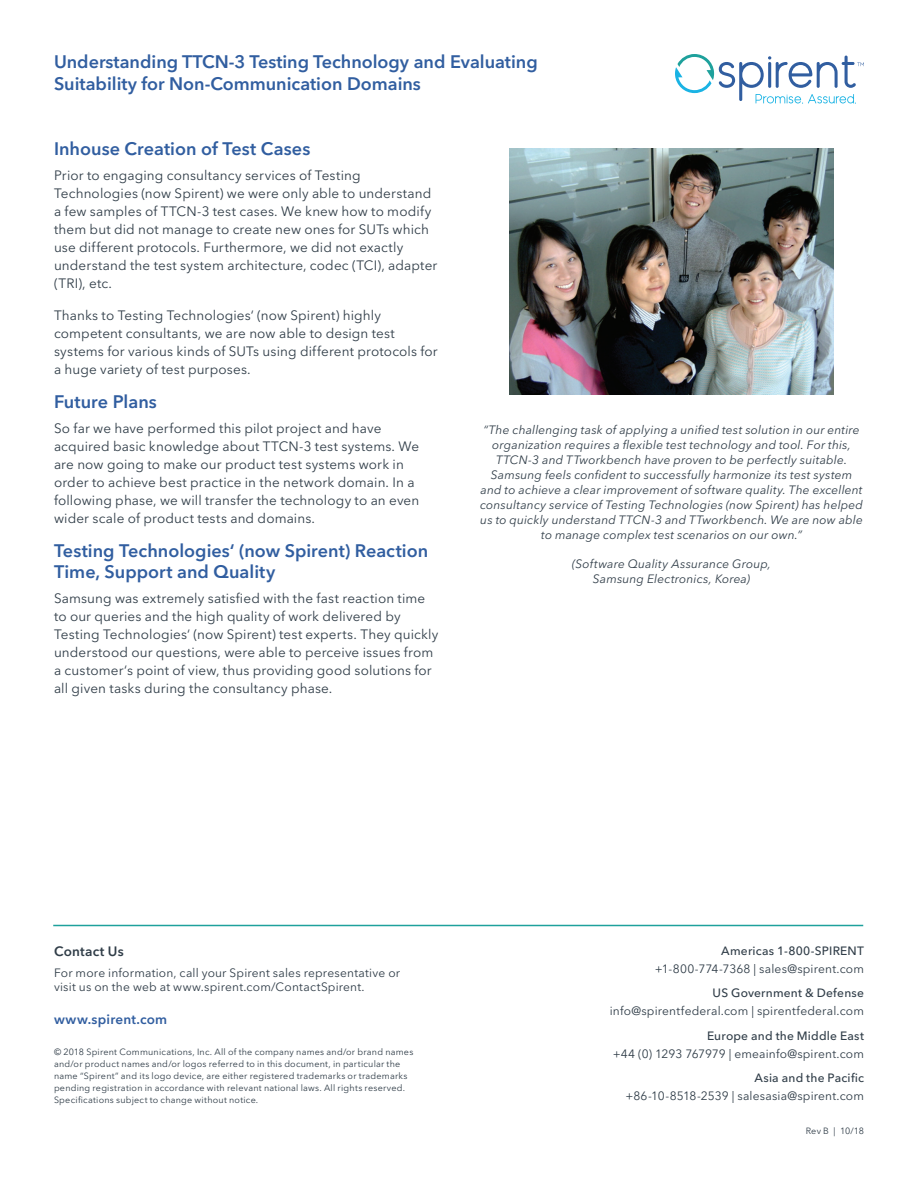
<style>
.page{position:relative;width:918px;height:1188px;background:#fff}
.page>*{position:absolute;margin:0;border:0;box-sizing:border-box;transform-origin:0 0}
.t1{font:600 18px/22.5px "Avenir Next LT Pro";color:#315ea0}
.t2{font:13.5px/18px "Avenir Next LT Pro";letter-spacing:.01em;color:#303d48}
.t3{font:600 13.5px "Avenir Next LT Pro";letter-spacing:.015em;color:#315ea0}
.t4{font:600 13.5px "Avenir Next LT Pro";letter-spacing:.015em;color:#303d48}
.t5{font:italic 12px/15px "Avenir Next LT Pro";letter-spacing:.015em;color:#303d48;text-align:center}
.t6{font:12px/14.4px "Avenir Next LT Pro";letter-spacing:.015em;color:#303d48}
.t7{font:500 12px "Avenir Next LT Pro";letter-spacing:.015em;color:#303d48}
.t8{font:9px/12px "Avenir Next LT Pro";letter-spacing:.025em;color:#303d48}
</style>
<div class="page">
<svg style="left:675px;top:54px;width:189px;height:50px"></svg>
<hr style="left:53px;top:925px;width:810px;height:1px;background:#1ea19c">
<img style="left:510px;top:148px;width:324px;height:246px">
<h1 class="t1" style="left:54px;top:50px;width:485px">Understanding TTCN-3 Testing Technology and Evaluating<br>Suitability for Non-Communication Domains</h1>
<h1 class="t1" style="left:54px;top:138px;width:258px">Inhouse Creation of Test Cases</h1>
<p class="t2" style="left:54px;top:166px;width:385px">Prior to engaging consultancy services of Testing Technologies (now Spirent) we were only able to understand a few samples of TTCN-3 test cases. We knew how to modify them but did not manage to create new ones for SUTs which use different protocols. Furthermore, we did not exactly understand the test system architecture, codec (TCI), adapter (TRI), etc.</p>
<p class="t2" style="left:54px;top:306px;width:385px">Thanks to Testing Technologies‘ (now Spirent) highly competent consultants, we are now able to design test systems for various kinds of SUTs using different protocols for a huge variety of test purposes.</p>
<h1 class="t1" style="left:54px;top:391px;width:104px">Future Plans</h1>
<p class="t2" style="left:54px;top:419px;width:367px">So far we have performed this pilot project and have acquired basic knowledge about TTCN-3 test systems. We are now going to make our product test systems work in order to achieve best practice in the network domain. In a following phase, we will transfer the technology to an even wider scale of product tests and domains.</p>
<h1 class="t1" style="left:54px;top:541px;width:376px;line-height:21px">Testing Technologies‘ (now Spirent) Reaction<br>Time, Support and Quality</h1>
<p class="t2" style="left:54px;top:589px;width:386px">Samsung was extremely satisfied with the fast reaction time to our queries and the high quality of work delivered by Testing Technologies‘ (now Spirent) test experts. They quickly understood our questions, were able to perceive issues from a customer‘s point of view, thus providing good solutions for all given tasks during the consultancy phase.</p>
<p class="t5" style="left:480px;top:423px;width:384px">“The challenging task of applying a unified test solution in our entire organization requires a flexible test technology and tool. For this, TTCN-3 and TTworkbench have proven to be perfectly suitable.<br>Samsung feels confident to successfully harmonize its test system and to achieve a clear improvement of software quality. The excellent consultancy service of Testing Technologies (now Spirent) has helped us to quickly understand TTCN-3 and TTworkbench. We are now able to manage complex test scenarios on our own.”</p>
<p class="t5" style="left:572px;top:556px;width:200px">(Software Quality Assurance Group,<br>Samsung Electronics, Korea)</p>
<p class="t4" style="left:54px;top:943px;width:71px">Contact Us</p>
<p class="t6" style="left:54px;top:966px;width:348px">For more information, call your Spirent sales representative or visit us on the web at www.spirent.com/ContactSpirent.</p>
<p class="t3" style="left:54px;top:1011px;width:115px">www.spirent.com</p>
<p class="t8" style="left:54px;top:1046px;width:361px">© 2018 Spirent Communications, Inc. All of the company names and/or brand names and/or product names and/or logos referred to in this document, in particular the name “Spirent” and its logo device, are either registered trademarks or trademarks pending registration in accordance with relevant national laws. All rights reserved.<br>Specifications subject to change without notice.</p>
<p class="t7" style="left:721px;top:944px;width:144px">Americas 1-800-SPIRENT</p>
<p class="t6" style="left:655px;top:962px;width:211px">+1-800-774-7368 | sales@spirent.com</p>
<p class="t7" style="left:713px;top:986px;width:153px">US Government &amp; Defense</p>
<p class="t6" style="left:610px;top:1004px;width:256px">info@spirentfederal.com | spirentfederal.com</p>
<p class="t7" style="left:707px;top:1029px;width:158px">Europe and the Middle East</p>
<p class="t6" style="left:613px;top:1047px;width:253px">+44 (0) 1293 767979 | emeainfo@spirent.com</p>
<p class="t7" style="left:755px;top:1071px;width:111px">Asia and the Pacific</p>
<p class="t6" style="left:626px;top:1089px;width:240px">+86-10-8518-2539 | salesasia@spirent.com</p>
<p class="t8" style="left:806px;top:1125px;width:60px">Rev B | 10/18</p>
</div>
